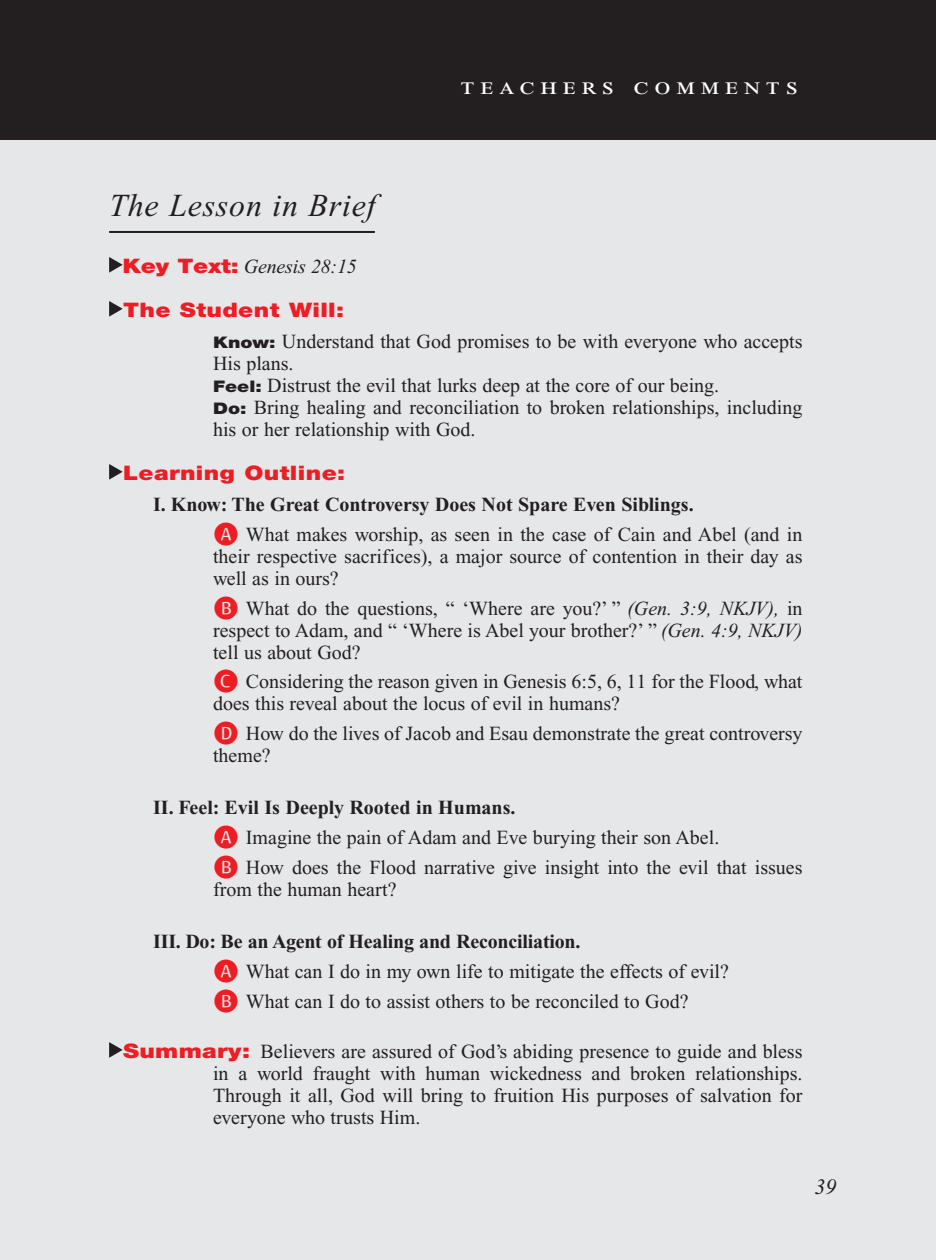
<style>
.page{position:relative;width:936px;height:1260px;background:#fff}
.page>*{position:absolute;margin:0;border:0;box-sizing:border-box;transform-origin:0 0}
.Main_Head_Teachers_C{font:italic 32px "Times New Roman PS Std";letter-spacing:.025em;color:#231f20}
.Teachers_Comments_He{font:24px "Times New Roman PS Std";letter-spacing:.2em;color:#fff;scale:1.2 1}
.PageNumbers{font:italic 22px "Times New Roman PS Std";color:#231f20}
.Bulleted_Points1{font:20px/22px "Times New Roman PS Std";color:#231f20}
.Objectives_Body_Text{font:20px/22px "Times New Roman PS Std";color:#231f20}
.I_Have_to_Teach_Tomo{font:20px/22px "Times New Roman PS Std";color:#231f20;text-align:justify}
.Roman_Numeral_Sub_He{font:700 20px "Times New Roman PS Std";color:#231f20}
.T_Aim_bodyXindent{font:italic 20px "Times New Roman PS Std";letter-spacing:-.01em;color:#231f20}
.Roman_Numeral_Sub_He-2{font:900 20px "Helvetica Neue LT Std";letter-spacing:.015em;color:#ee1d23;scale:1.2 1}
.T_Aim_bodyXindent-2{font:900 20px "Helvetica Neue LT Std";letter-spacing:.015em;color:#ee1d23;scale:1.2 1}
.s1{font-family:"Helvetica Neue LT Std";font-weight:900;font-style:normal;color:#ee1d23}
.s2{font-family:"Helvetica Neue LT Std";font-weight:900;font-size:16px}
.s3{font-style:italic}
.s4{font-family:"Helvetica Neue LT Std";font-weight:900;color:#ee1d23}
</style>
<div class="page">
<div style="left:0;top:136px;width:936px;height:1124px;background:#e6e7e9"></div>
<hr style="left:109px;top:231px;width:266px;height:2px;background:#231f20">
<svg style="left:109px;top:257px;width:14px;height:16px"></svg>
<svg style="left:109px;top:301px;width:14px;height:16px"></svg>
<svg style="left:109px;top:464px;width:14px;height:16px"></svg>
<svg style="left:109px;top:1042px;width:14px;height:16px"></svg>
<div style="left:0;top:0;width:936px;height:140px;background:#231f20"></div>
<p class="Teachers_Comments_He" style="left:461px;top:73px;width:283px">teachers comments</p>
<p class="Main_Head_Teachers_C" style="left:109px;top:188px;width:268px">The Lesson in Brief</p>
<p class="T_Aim_bodyXindent" style="left:122px;top:255px;width:236px"><span class="s1">Key Text:</span> Genesis 28:15</p>
<p class="T_Aim_bodyXindent-2" style="left:123px;top:298px;width:186px">The Student Will:</p>
<p class="Objectives_Body_Text" style="left:213px;top:330px;width:591px"><span class="s2">Know:</span> Understand that God promises to be with everyone who accepts<br>His plans.</p>
<p class="Objectives_Body_Text" style="left:213px;top:374px;width:508px"><span class="s2">Feel:</span> Distrust the evil that lurks deep at the core of our being.</p>
<p class="Objectives_Body_Text" style="left:213px;top:396px;width:591px"><span class="s2">Do:</span> Bring healing and reconciliation to broken relationships, including his or her relationship with God.</p>
<p class="Roman_Numeral_Sub_He-2" style="left:123px;top:461px;width:187px">Learning Outline:</p>
<p class="Roman_Numeral_Sub_He" style="left:153px;top:493px;width:542px">I. Know: The Great Controversy Does Not Spare Even Siblings.</p>
<p class="Bulleted_Points1" style="left:213px;top:523px;width:591px;text-align:justify;text-indent:33px">What makes worship, as seen in the case of Cain and Abel (and in their respective sacrifices), a major source of contention in their day as well as in ours?</p>
<p class="Bulleted_Points1" style="left:213px;top:597px;width:591px;text-align:justify;text-indent:33px">What do the questions, “ ‘Where are you?’ ” <span class="s3">(Gen. 3:9, NKJV),</span> in respect to Adam, and “ ‘Where is Abel your brother?’ ” <span class="s3">(Gen. 4:9, NKJV) </span>tell us about God?</p>
<p class="Bulleted_Points1" style="left:213px;top:671px;width:591px;text-indent:33px">Considering the reason given in Genesis 6:5, 6, 11 for the Flood, what does this reveal about the locus of evil in humans?</p>
<p class="Bulleted_Points1" style="left:213px;top:723px;width:591px;text-indent:33px">How do the lives of Jacob and Esau demonstrate the great controversy theme?</p>
<p class="Roman_Numeral_Sub_He" style="left:153px;top:796px;width:364px">II. Feel: Evil Is Deeply Rooted in Humans.</p>
<p class="Bulleted_Points1" style="left:246px;top:827px;width:475px">Imagine the pain of Adam and Eve burying their son Abel.</p>
<p class="Bulleted_Points1" style="left:213px;top:856px;width:591px;text-indent:33px">How does the Flood narrative give insight into the evil that issues from the human heart?</p>
<p class="Roman_Numeral_Sub_He" style="left:153px;top:930px;width:429px">III. Do: Be an Agent of Healing and Reconciliation.</p>
<p class="Bulleted_Points1" style="left:246px;top:960px;width:485px">What can I do in my own life to mitigate the effects of evil?</p>
<p class="Bulleted_Points1" style="left:246px;top:990px;width:444px">What can I do to assist others to be reconciled to God?</p>
<p class="I_Have_to_Teach_Tomo" style="left:213px;top:1040px;width:591px;text-indent:-90px"><span class="s4">Summary:</span> Believers are assured of God’s abiding presence to guide and bless in a world fraught with human wickedness and broken relationships.<br>Through it all, God will bring to fruition His purposes of salvation for everyone who trusts Him.</p>
<p class="PageNumbers" style="left:815px;top:1175px;width:23px">39</p>
</div>
